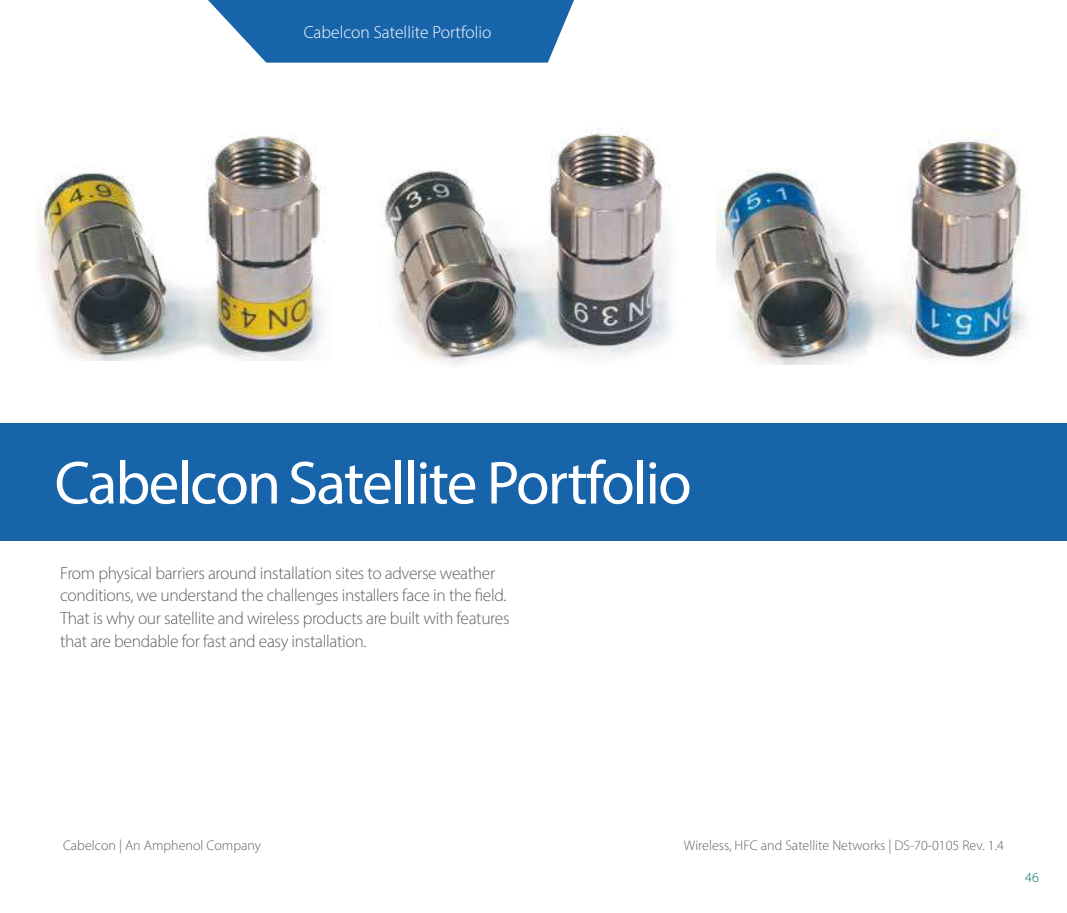
<style>
.page{position:relative;width:1067px;height:913px;background:#fff}
.page>*{position:absolute;margin:0;border:0;box-sizing:border-box;transform-origin:0 0}
.t1{font:61.25px "Myriad Pro";letter-spacing:-.03em;color:#fff}
.t2{font:300 17.5px/22.8px "Myriad Pro";letter-spacing:-.02em;color:#5f6062}
.t3{font:300 17.5px "Myriad Pro";color:#fff}
.t4{font:300 14px "Myriad Pro";color:#5f6062}
.t5{font:300 14px "Myriad Pro";color:#006c67}
</style>
<div class="page">
<div style="left:0;top:424px;width:1067px;height:117px;background:#1864ab"></div>
<img style="left:38px;top:136px;width:288px;height:224px">
<img style="left:379px;top:127px;width:292px;height:238px">
<img style="left:717px;top:133px;width:309px;height:231px">
<svg style="left:208px;top:0;width:366px;height:63px;background:#3376b5"></svg>
<p class="t3" style="left:304px;top:21px;width:189px">Cabelcon Satellite Portfolio</p>
<h1 class="t1" style="left:55px;top:445px;width:638px">Cabelcon Satellite Portfolio</h1>
<p class="t2" style="left:60px;top:561px;width:451px">From physical barriers around installation sites to adverse weather conditions, we understand the challenges installers face in the field.<br>That is why our satellite and wireless products are built with features that are bendable for fast and easy installation.</p>
<p class="t4" style="left:63px;top:837px;width:199px">Cabelcon | An Amphenol Company</p>
<p class="t4" style="left:684px;top:837px;width:321px">Wireless, HFC and Satellite Networks | DS-70-0105 Rev. 1.4</p>
<p class="t5" style="left:1025px;top:868px;width:15px">46</p>
</div>
